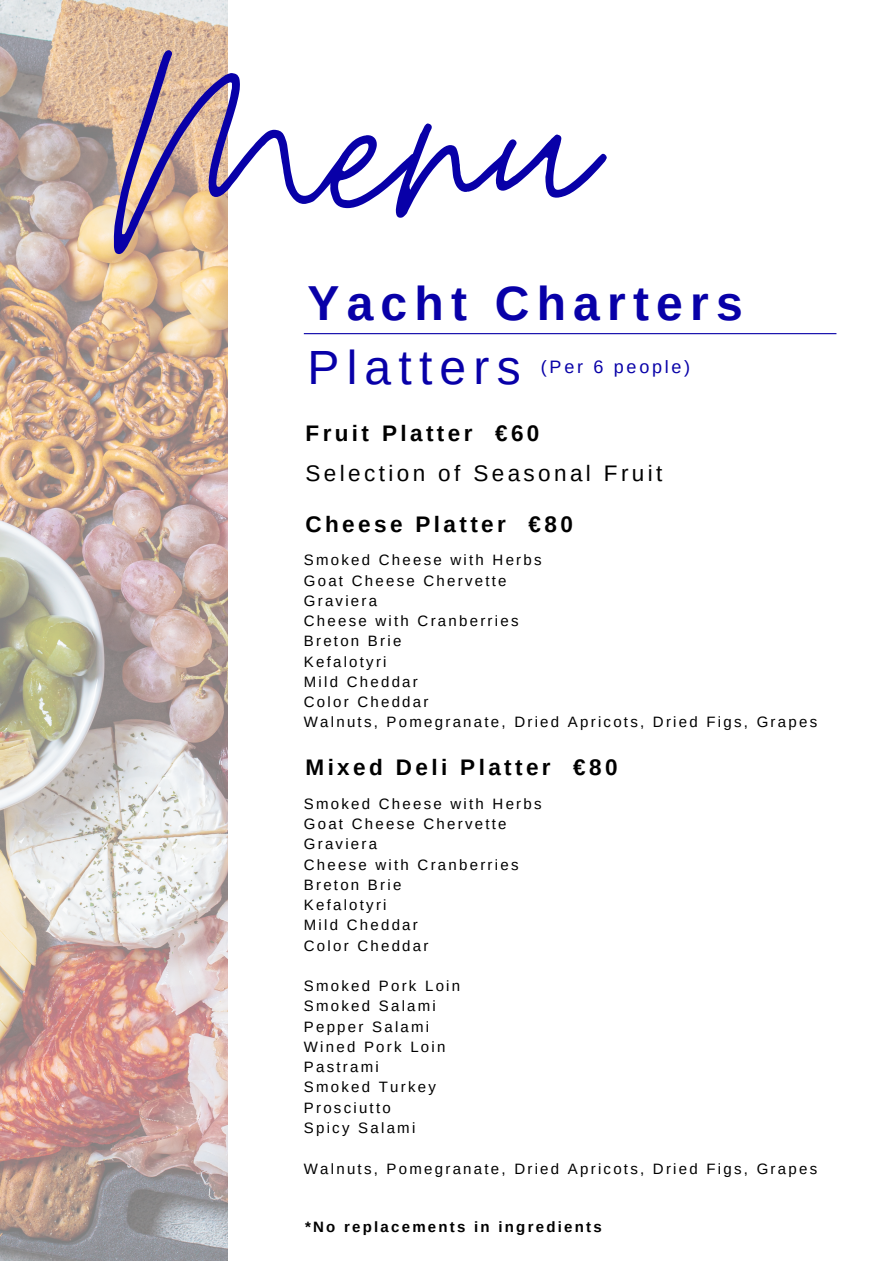
<style>
.page{position:relative;width:894px;height:1264px;background:#fff}
.page>*{position:absolute;margin:0;border:0;box-sizing:border-box;transform-origin:0 0}
.t1{font:300px "Moon Time";color:#0800a8}
.t2{font:700 48px "Arimo";letter-spacing:.15em;color:#0800a8}
.t3{font:48px "Arimo";letter-spacing:.15em;color:#0800a8}
.t4{font:700 22.5px "Arimo";letter-spacing:.15em;color:#000}
.t5{font:22.5px "Arimo";letter-spacing:.15em;color:#000}
.t6{font:18px "Arimo";letter-spacing:.15em;color:#0800a8}
.t7{font:15px "Arimo";letter-spacing:.15em;color:#000}
.t8{font:700 15px "Arimo";letter-spacing:.15em;color:#000}
</style>
<div class="page">
<img style="left:0;top:0;width:228px;height:1259px">
<hr style="left:304px;top:333px;width:532px;height:1px;background:#0800a8">
<h1 class="t1" style="left:114px;top:-34px;width:479px">Menu</h1>
<h2 class="t2" style="left:307px;top:277px;width:436px">Yacht Charters</h2>
<h3 class="t3" style="left:307px;top:340px;width:215px">Platters</h3>
<h6 class="t6" style="left:541px;top:356px;width:151px">(Per 6 people)</h6>
<h4 class="t4" style="left:305px;top:420px;width:235px">Fruit Platter €60</h4>
<h5 class="t5" style="left:305px;top:461px;width:358px">Selection of Seasonal Fruit</h5>
<h4 class="t4" style="left:305px;top:511px;width:269px">Cheese Platter €80</h4>
<p class="t7" style="left:304px;top:552px;width:239px">Smoked Cheese with Herbs</p>
<p class="t7" style="left:304px;top:572px;width:204px">Goat Cheese Chervette</p>
<p class="t7" style="left:304px;top:592px;width:75px">Graviera</p>
<p class="t7" style="left:304px;top:612px;width:216px">Cheese with Cranberries</p>
<p class="t7" style="left:304px;top:633px;width:99px">Breton Brie</p>
<p class="t7" style="left:304px;top:653px;width:84px">Kefalotyri</p>
<p class="t7" style="left:304px;top:673px;width:115px">Mild Cheddar</p>
<p class="t7" style="left:304px;top:693px;width:126px">Color Cheddar</p>
<p class="t7" style="left:304px;top:714px;width:514px">Walnuts, Pomegranate, Dried Apricots, Dried Figs, Grapes</p>
<h4 class="t4" style="left:305px;top:755px;width:313px">Mixed Deli Platter €80</h4>
<p class="t7" style="left:304px;top:795px;width:239px">Smoked Cheese with Herbs</p>
<p class="t7" style="left:304px;top:815px;width:204px">Goat Cheese Chervette</p>
<p class="t7" style="left:304px;top:835px;width:75px">Graviera</p>
<p class="t7" style="left:304px;top:856px;width:216px">Cheese with Cranberries</p>
<p class="t7" style="left:304px;top:876px;width:99px">Breton Brie</p>
<p class="t7" style="left:304px;top:896px;width:84px">Kefalotyri</p>
<p class="t7" style="left:304px;top:916px;width:115px">Mild Cheddar</p>
<p class="t7" style="left:304px;top:937px;width:126px">Color Cheddar</p>
<p class="t7" style="left:304px;top:977px;width:158px">Smoked Pork Loin</p>
<p class="t7" style="left:304px;top:997px;width:134px">Smoked Salami</p>
<p class="t7" style="left:304px;top:1018px;width:127px">Pepper Salami</p>
<p class="t7" style="left:304px;top:1038px;width:143px">Wined Pork Loin</p>
<p class="t7" style="left:304px;top:1058px;width:76px">Pastrami</p>
<p class="t7" style="left:304px;top:1078px;width:133px">Smoked Turkey</p>
<p class="t7" style="left:304px;top:1099px;width:88px">Prosciutto</p>
<p class="t7" style="left:304px;top:1119px;width:113px">Spicy Salami</p>
<p class="t7" style="left:304px;top:1159px;width:514px">Walnuts, Pomegranate, Dried Apricots, Dried Figs, Grapes</p>
<p class="t8" style="left:305px;top:1218px;width:298px">*No replacements in ingredients</p>
</div>
